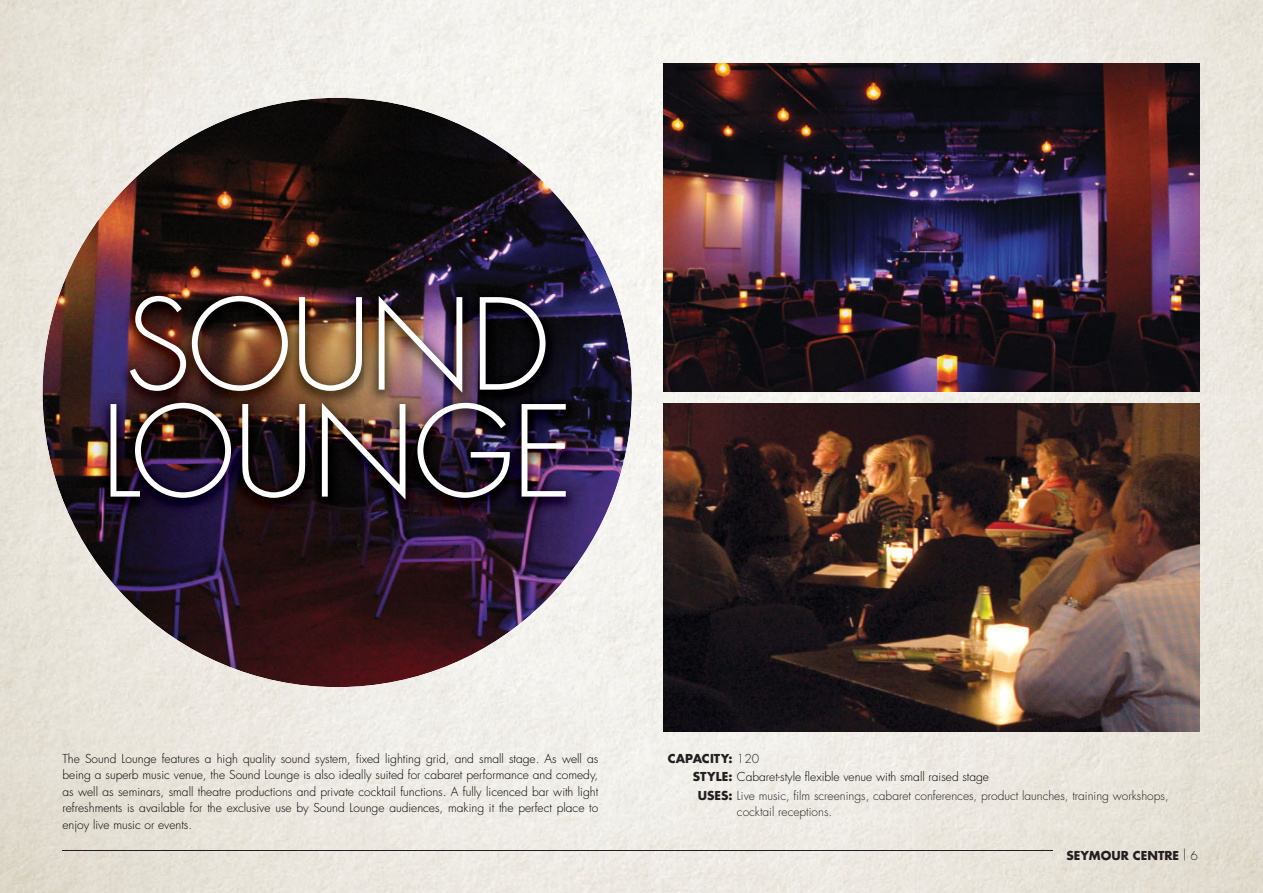
<style>
.page{position:relative;width:1263px;height:893px;background:#fff}
.page>*{position:absolute;margin:0;border:0;box-sizing:border-box;transform-origin:0 0}
.t1{font:300 122.7px/106.9px "Futura Std";letter-spacing:-.02em;color:#fff}
.t2{font:300 12px/16.5px "Futura Std";color:#000;text-align:justify}
.t3{font:300 12px "Futura Std";color:#231f20}
.t4{font:700 12px "Futura Std";color:#231f20}
.s1{font-weight:300}
.s2{font-weight:700;color:#231f20}
.s3{font-weight:700}
</style>
<div class="page">
<img style="left:0;top:0;width:1263px;height:893px">
<hr style="left:63px;top:850px;width:990px;height:1px;background:#231f20">
<img style="left:43px;top:98px;width:589px;height:589px;border-radius:50%">
<img style="left:663px;top:64px;width:536px;height:327px">
<img style="left:97px;top:286px;width:482px;height:231px">
<img style="left:663px;top:404px;width:536px;height:327px">
<h1 class="t1" style="left:101px;top:300px;width:475px">SOUND<br>LOUNGE</h1>
<p class="t2" style="left:63px;top:751px;width:537px">The Sound Lounge features a high quality sound system, fixed lighting grid, and small stage. As well as being a superb music venue, the Sound Lounge is also ideally suited for cabaret performance and comedy, as well as seminars, small theatre productions and private cocktail functions. A fully licenced bar with light refreshments is available for the exclusive use by Sound Lounge audiences, making it the perfect place to enjoy live music or events.</p>
<p class="t4" style="left:668px;top:753px;width:93px">CAPACITY: <span class="s1">120</span></p>
<p class="t2" style="left:693px;top:769px;width:298px"><span class="s2">STYLE:</span> Cabaret-style flexible venue with small raised stage</p>
<p class="t3" style="left:698px;top:790px;width:473px"><span class="s3">USES:</span> Live music, film screenings, cabaret conferences, product launches, training workshops,</p>
<p class="t3" style="left:737px;top:806px;width:97px">cocktail receptions.</p>
<p class="t4" style="left:1066px;top:849px;width:133px">SEYMOUR CENTRE <span class="s1">| 6</span></p>
</div>
